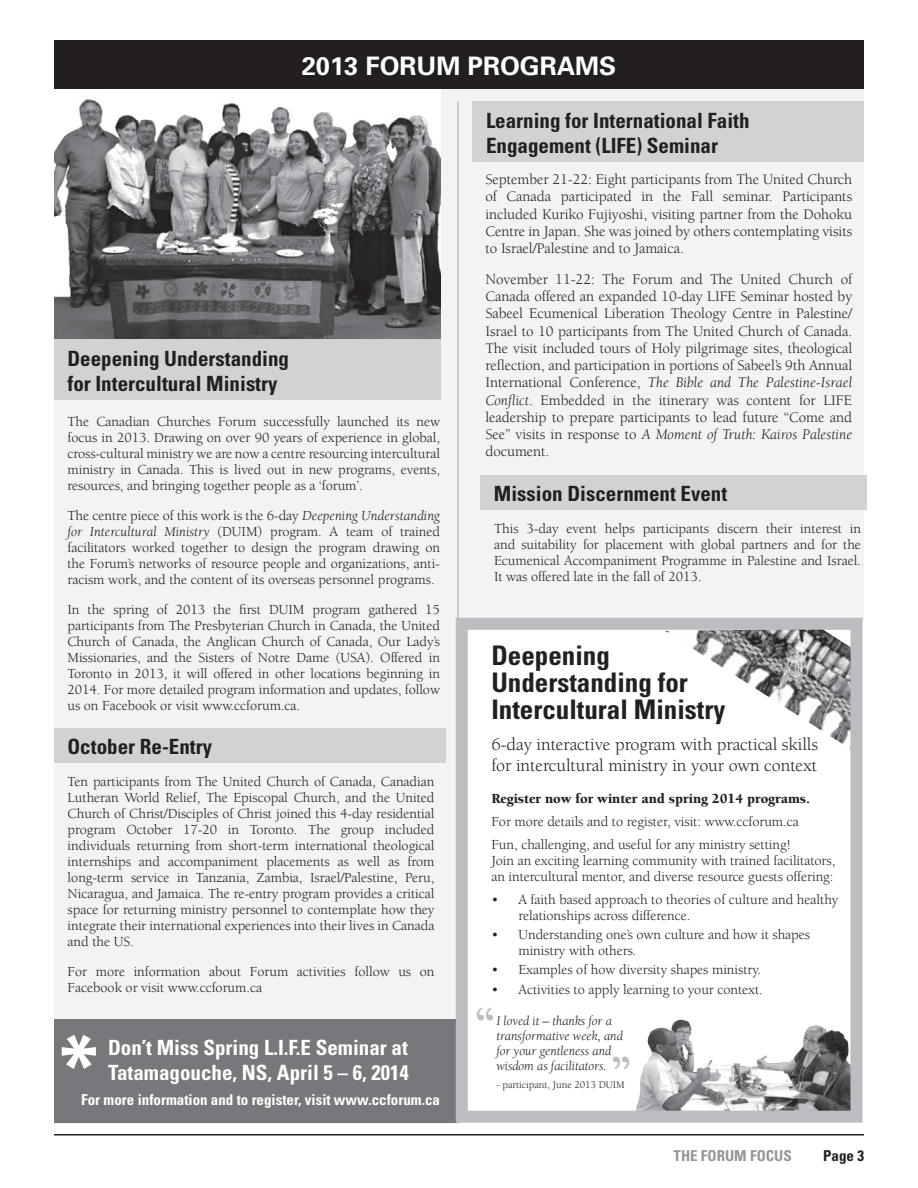
<style>
.page{position:relative;width:918px;height:1188px;background:#fff}
.page>*{position:absolute;margin:0;border:0;box-sizing:border-box;transform-origin:0 0}
.t1{font:700 condensed 90px "Univers";color:#fff}
.t2{font:900 45px "Berkeley";color:#bcbdc0}
.t3{font:700 condensed 27px/27px "Univers";color:#231f20}
.t4{font:700 25.5px "Univers";color:#fff}
.t5{font:700 condensed 21px/25.2px "Univers";color:#231f20}
.t6{font:700 condensed 21px/25.2px "Univers";color:#fff}
.t7{font:18px/21px "Berkeley";letter-spacing:-.005em;color:#231f20}
.t8{font:15px/17.2px "Berkeley";letter-spacing:-.005em;color:#231f20;text-align:justify}
.t9{font:700 condensed 15px "Univers";color:#fff}
.t10{font:700 condensed 15px "Univers";color:#939598}
.t11{font:700 condensed 15px "Univers";color:#231f20}
.t12{font:14.25px/16px "Berkeley";letter-spacing:-.005em;color:#231f20;text-align:justify}
.t13{font:900 14.25px "Berkeley";letter-spacing:-.005em;color:#231f20}
.t14{font:italic 13.5px/15px "Berkeley";letter-spacing:-.005em;color:#231f20}
.t15{font:10.5px "Berkeley";letter-spacing:-.005em;color:#231f20}
.s1{font-style:italic}
</style>
<div class="page">
<hr style="left:54px;top:1134px;width:810px;height:2px;background:#231f20">
<img style="left:665px;top:631px;width:184px;height:113px">
<img style="left:636px;top:1020px;width:213px;height:90px">
<div style="left:54px;top:84px;width:810px;height:539px;background:#f2f3f4"></div>
<div style="left:54px;top:609px;width:405px;height:514px;background:#f2f3f4"></div>
<img style="left:54px;top:89px;width:386px;height:250px">
<div style="left:54px;top:40px;width:810px;height:49px;background:#231f20"></div>
<div style="left:54px;top:1020px;width:404px;height:103px;background:#76787b"></div>
<div style="left:456px;top:618px;width:406px;height:505px;border:12px solid #bcbdc0"></div>
<div style="left:472px;top:102px;width:392px;height:60px;background:#d1d2d4"></div>
<div style="left:480px;top:475px;width:387px;height:35px;background:#d1d2d4"></div>
<div style="left:54px;top:728px;width:392px;height:35px;background:#d1d2d4"></div>
<div style="left:54px;top:339px;width:386px;height:61px;background:#d1d2d4"></div>
<hr style="left:457px;top:102px;width:2px;height:1019px;background:#bcbdc0">
<h3 class="t4" style="left:302px;top:50px;width:258px">2013 FORUM PROGRAMS</h3>
<h3 class="t5" style="left:486px;top:107px;width:265px">Learning for International Faith<br>Engagement (LIFE) Seminar</h3>
<p class="t8" style="left:485px;top:171px;width:368px">September 21-22: Eight participants from The United Church of Canada participated in the Fall seminar. Participants included Kuriko Fujiyoshi, visiting partner from the Dohoku Centre in Japan. She was joined by others contemplating visits to Israel/Palestine and to Jamaica.</p>
<p class="t8" style="left:485px;top:271px;width:368px">November 11-22: The Forum and The United Church of Canada offered an expanded 10-day LIFE Seminar hosted by Sabeel Ecumenical Liberation Theology Centre in Palestine/ Israel to 10 participants from The United Church of Canada.<br>The visit included tours of Holy pilgrimage sites, theological reflection, and participation in portions of Sabeel’s 9th Annual International Conference, <span class="s1">The Bible and The Palestine-Israel Conflict</span>. Embedded in the itinerary was content for LIFE leadership to prepare participants to lead future “Come and See” visits in response to <span class="s1">A Moment of Truth: Kairos Palestine </span>document.</p>
<h3 class="t5" style="left:494px;top:481px;width:235px">Mission Discernment Event</h3>
<p class="t12" style="left:494px;top:521px;width:368px">This 3-day event helps participants discern their interest in and suitability for placement with global partners and for the Ecumenical Accompaniment Programme in Palestine and Israel.<br>It was offered late in the fall of 2013.</p>
<h3 class="t5" style="left:68px;top:345px;width:223px">Deepening Understanding for Intercultural Ministry</h3>
<p class="t12" style="left:68px;top:414px;width:374px">The Canadian Churches Forum successfully launched its new focus in 2013. Drawing on over 90 years of experience in global, cross-cultural ministry we are now a centre resourcing intercultural ministry in Canada. This is lived out in new programs, events, resources, and bringing together people as a ‘forum’.</p>
<p class="t12" style="left:68px;top:508px;width:374px">The centre piece of this work is the 6-day <span class="s1">Deepening Understanding for Intercultural Ministry</span> (DUIM) program. A team of trained facilitators worked together to design the program drawing on the Forum’s networks of resource people and organizations, anti&shy;racism work, and the content of its overseas personnel programs.</p>
<p class="t12" style="left:68px;top:602px;width:374px">In the spring of 2013 the first DUIM program gathered 15 participants from The Presbyterian Church in Canada, the United Church of Canada, the Anglican Church of Canada, Our Lady’s Missionaries, and the Sisters of Notre Dame (USA). Offered in Toronto in 2013, it will offered in other locations beginning in 2014. For more detailed program information and updates, follow us on Facebook or visit www.ccforum.ca.</p>
<h3 class="t3" style="left:491px;top:642px;width:235px">Deepening<br>Understanding for<br>Intercultural Ministry</h3>
<h3 class="t5" style="left:68px;top:734px;width:146px">October Re-Entry</h3>
<p class="t12" style="left:68px;top:774px;width:368px">Ten participants from The United Church of Canada, Canadian Lutheran World Relief, The Episcopal Church, and the United Church of Christ/Disciples of Christ joined this 4-day residential program October 17-20 in Toronto. The group included individuals returning from short-term international theological internships and accompaniment placements as well as from long-term service in Tanzania, Zambia, Israel/Palestine, Peru, Nicaragua, and Jamaica. The re-entry program provides a critical space for returning ministry personnel to contemplate how they integrate their international experiences into their lives in Canada and the US.</p>
<p class="t12" style="left:68px;top:964px;width:368px">For more information about Forum activities follow us on<br>Facebook or visit www.ccforum.ca</p>
<h1 class="t1" style="left:59px;top:1014px;width:41px">*</h1>
<p class="t9" style="left:81px;top:1090px;width:360px">For more information and to register, visit www.ccforum.ca</p>
<h3 class="t6" style="left:108px;top:1035px;width:302px">Don’t Miss Spring L.I.F.E Seminar at<br>Tatamagouche, NS, April 5 – 6, 2014</h3>
<p class="t7" style="left:491px;top:734px;width:328px">6-day interactive program with practical skills for intercultural ministry in your own context</p>
<p class="t13" style="left:491px;top:791px;width:320px">Register now for winter and spring 2014 programs.</p>
<p class="t12" style="left:491px;top:810px;width:309px;line-height:22.8px">For more details and to register, visit: www.ccforum.ca<br>Fun, challenging, and useful for any ministry setting!</p>
<p class="t12" style="left:491px;top:853px;width:346px">Join an exciting learning community with trained facilitators, an intercultural mentor, and diverse resource guests offering:</p>
<p class="t12" style="left:518px;top:891px;width:322px;text-indent:-27px">• A faith based approach to theories of culture and healthy relationships across difference.</p>
<p class="t12" style="left:518px;top:927px;width:293px;text-indent:-27px">• Understanding one’s own culture and how it shapes ministry with others.</p>
<p class="t12" style="left:491px;top:962px;width:271px">• Examples of how diversity shapes ministry.</p>
<p class="t12" style="left:491px;top:981px;width:273px">• Activities to apply learning to your context.</p>
<h2 class="t2" style="left:475px;top:999px;width:21px">“</h2>
<p class="t14" style="left:496px;top:1014px;width:128px">I loved it – thanks for a transformative week, and for your gentleness and wisdom as facilitators.</p>
<p class="t15" style="left:496px;top:1079px;width:130px">- participant, June 2013 DUIM</p>
<h2 class="t2" style="left:611px;top:1048px;width:21px">”</h2>
<p class="t10" style="left:674px;top:1146px;width:120px">THE FORUM FOCUS</p>
<p class="t11" style="left:823px;top:1146px;width:42px">Page 3</p>
</div>
